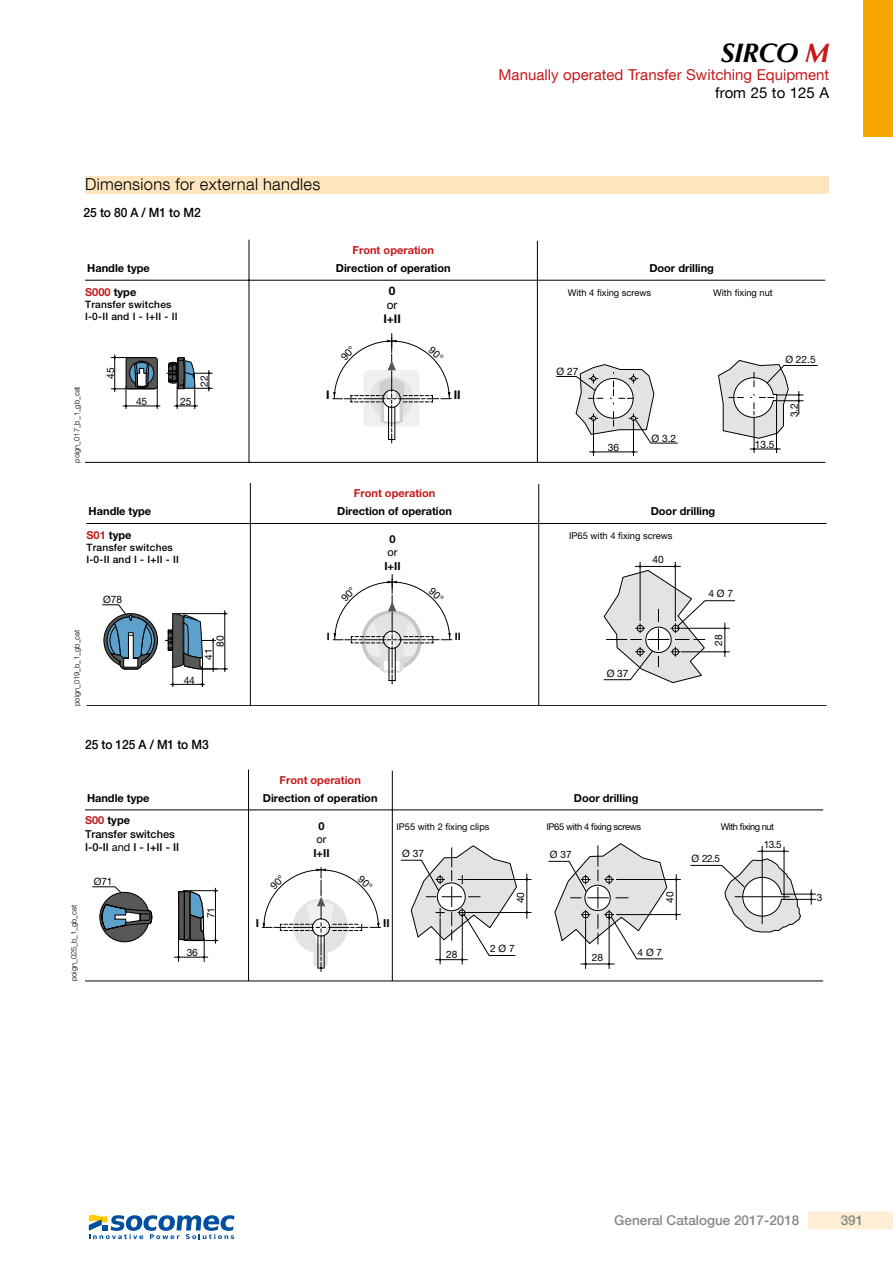
<style>
.page{position:relative;width:893px;height:1263px;background:#fff}
.page>*{position:absolute;margin:0;border:0;box-sizing:border-box;transform-origin:0 0}
.t1{font:italic 700 27px "Optima LT Std";letter-spacing:-.025em;color:#000}
.t2{font:300 16.5px "Helvetica Neue LT Com";letter-spacing:.02em;color:#000}
.t3{font:15px "Helvetica Neue LT Com";color:#c51a1b}
.t4{font:15px "Helvetica Neue LT Com";color:#000}
.t5{font:500 13.5px "Helvetica Neue LT Com";color:#878787}
.t6{font:500 12.75px "Helvetica Neue LT Com";letter-spacing:-.005em;color:#000;scale:.94 1}
.t7{font:700 11.85px "Helvetica Neue LT Com";color:#000}
.t8{font:11.85px "Helvetica Neue LT Com";color:#000}
.t9{font:700 10.95px "Helvetica Neue";color:#000}
.t10{font:700 10.95px "Helvetica Neue LT Com";color:#000}
.t11{font:500 10.95px/13.5px "Helvetica Neue LT Com";color:#000}
.t12{font:700 10.95px "Helvetica Neue";color:#c51a1b}
.t13{font:700 10.95px "Helvetica Neue LT Com";color:#c51a1b}
.t14{font:10.95px "Helvetica Neue LT Com";color:#000}
.t15{font:10.2px "Helvetica Neue LT Com";color:#000}
.t16{font:500 10.2px/12.1px "Helvetica Neue LT Com";letter-spacing:.02em;color:#000}
.t17{font:10.2px "Helvetica Neue";letter-spacing:-.015em;color:#000}
.t18{font:700 10.2px "Helvetica Neue LT Com";color:#000}
.t19{font:9.3px "Helvetica Neue LT Com";color:#000}
.t20{font:9.3px "Helvetica Neue LT Com";letter-spacing:-.04em;color:#000}
.t21{font:9.3px "Helvetica Neue LT Com";letter-spacing:-.05em;color:#000}
.t22{font:300 7.5px "Helvetica Neue LT Com";color:#000}
.s1{color:#c51a1b}
.s2{color:#000}
.s3{font-weight:700;color:#c51a1b}
.s4{font-weight:700}
.s5{font-weight:400}
</style>
<div class="page">
<div style="left:808px;top:1211px;width:85px;height:18px;background:#ffeed5"></div>
<div style="left:863px;top:0;width:30px;height:136px;background:#f7a600"></div>
<div style="left:85px;top:176px;width:744px;height:18px;background:#fee5be"></div>
<hr style="left:85px;top:280px;width:740px;height:1px;background:#000">
<hr style="left:85px;top:462px;width:740px;height:1px;background:#000">
<hr style="left:249px;top:240px;width:1px;height:222px;background:#000">
<hr style="left:537px;top:241px;width:1px;height:221px;background:#000">
<hr style="left:123px;top:406px;width:37px;height:1px;background:#000">
<hr style="left:114px;top:355px;width:1px;height:37px;background:#000">
<hr style="left:111px;top:357px;width:43px;height:1px;background:#000">
<hr style="left:111px;top:389px;width:43px;height:1px;background:#000">
<svg style="left:125px;top:357px;width:33px;height:53px"></svg>
<hr style="left:633px;top:421px;width:1px;height:35px;background:#000">
<hr style="left:593px;top:421px;width:1px;height:35px;background:#000">
<hr style="left:776px;top:399px;width:1px;height:54px;background:#000">
<hr style="left:754px;top:417px;width:1px;height:36px;background:#000">
<svg style="left:718px;top:360px;width:100px;height:90px"></svg>
<hr style="left:86px;top:523px;width:741px;height:1px;background:#000">
<hr style="left:86px;top:705px;width:741px;height:1px;background:#000">
<hr style="left:250px;top:483px;width:1px;height:223px;background:#000">
<hr style="left:538px;top:484px;width:1px;height:221px;background:#000">
<hr style="left:640px;top:562px;width:1px;height:59px;background:#000">
<hr style="left:675px;top:562px;width:1px;height:59px;background:#000">
<svg style="left:603px;top:565px;width:132px;height:118px"></svg>
<hr style="left:165px;top:640px;width:51px;height:1px;background:#000">
<svg style="left:168px;top:610px;width:59px;height:77px"></svg>
<svg style="left:102px;top:604px;width:51px;height:66px"></svg>
<hr style="left:758px;top:851px;width:30px;height:1px;background:#000">
<hr style="left:784px;top:847px;width:1px;height:47px;background:#000">
<hr style="left:762px;top:846px;width:1px;height:78px;background:#000">
<hr style="left:784px;top:899px;width:31px;height:1px;background:#000">
<svg style="left:810px;top:890px;width:2px;height:14px"></svg>
<hr style="left:784px;top:894px;width:31px;height:1px;background:#000">
<svg style="left:690px;top:858px;width:112px;height:75px"></svg>
<hr style="left:85px;top:981px;width:738px;height:1px;background:#000">
<hr style="left:85px;top:810px;width:738px;height:1px;background:#000">
<hr style="left:248px;top:769px;width:1px;height:211px;background:#000">
<hr style="left:392px;top:771px;width:1px;height:209px;background:#000">
<hr style="left:676px;top:875px;width:1px;height:45px;background:#000">
<hr style="left:616px;top:879px;width:64px;height:1px;background:#000">
<hr style="left:616px;top:914px;width:64px;height:1px;background:#000">
<hr style="left:609px;top:920px;width:1px;height:48px;background:#000">
<hr style="left:585px;top:920px;width:1px;height:48px;background:#000">
<svg style="left:401px;top:843px;width:267px;height:122px"></svg>
<svg style="left:92px;top:886px;width:61px;height:57px"></svg>
<hr style="left:174px;top:957px;width:34px;height:1px;background:#000">
<hr style="left:185px;top:940px;width:33px;height:1px;background:#000">
<hr style="left:183px;top:890px;width:35px;height:1px;background:#000">
<hr style="left:215px;top:888px;width:1px;height:55px;background:#000">
<svg style="left:177px;top:890px;width:28px;height:72px"></svg>
<svg style="left:89px;top:1215px;width:145px;height:24px"></svg>
<svg style="left:166px;top:333px;width:512px;height:120px"></svg>
<svg style="left:333px;top:574px;width:119px;height:110px"></svg>
<svg style="left:262px;top:867px;width:119px;height:104px"></svg>
<h2 class="t2" style="left:85px;top:174px;width:237px">Dimensions for external handles</h2>
<p class="t6" style="left:84px;top:205px;width:126px">25 to 80 A / M1 to M2</p>
<p class="t12" style="left:353px;top:243px;width:83px">Front operation</p>
<h1 class="t1" style="left:721px;top:37px;width:110px">SIRCO <span class="s1">M</span></h1>
<h3 class="t3" style="left:499px;top:66px;width:332px">Manually operated Transfer Switching Equipment</h3>
<h3 class="t4" style="left:715px;top:84px;width:115px">from 25 to 125 A</h3>
<p class="t9" style="left:87px;top:261px;width:64px">Handle type</p>
<p class="t9" style="left:336px;top:261px;width:116px">Direction of operation</p>
<p class="t9" style="left:649px;top:261px;width:66px">Door drilling</p>
<p class="t13" style="left:85px;top:285px;width:53px">S000 <span class="s2">type</span></p>
<p class="t16" style="left:85px;top:298px;width:94px">Transfer switches<br>I-0-II and I - I+II - II</p>
<p class="t7" style="left:389px;top:283px;width:8px">0</p>
<p class="t19" style="left:568px;top:287px;width:85px">With 4 fixing screws</p>
<p class="t19" style="left:713px;top:287px;width:61px">With fixing nut</p>
<p class="t8" style="left:387px;top:298px;width:12px">or</p>
<p class="t7" style="left:383px;top:312px;width:19px">I+II</p>
<p class="t22" style="left:72px;top:463px;width:78px;rotate:-90deg">poign_017_b_1_gb_cat</p>
<p class="t15" style="left:104px;top:379px;width:13px;rotate:-90deg">45</p>
<p class="t15" style="left:136px;top:395px;width:13px">45</p>
<p class="t15" style="left:180px;top:395px;width:13px">25</p>
<p class="t15" style="left:198px;top:386px;width:13px;rotate:-90deg">22</p>
<p class="t7" style="left:326px;top:387px;width:5px">I</p>
<p class="t7" style="left:454px;top:387px;width:9px">II</p>
<p class="t15" style="left:556px;top:365px;width:23px">Ø 27</p>
<p class="t15" style="left:608px;top:441px;width:13px">36</p>
<p class="t15" style="left:651px;top:432px;width:26px">Ø 3.2</p>
<p class="t12" style="left:354px;top:486px;width:83px">Front operation</p>
<p class="t9" style="left:89px;top:504px;width:64px">Handle type</p>
<p class="t9" style="left:337px;top:504px;width:116px">Direction of operation</p>
<p class="t9" style="left:651px;top:504px;width:66px">Door drilling</p>
<p class="t10" style="left:86px;top:528px;width:47px"><span class="s1">S01</span> type</p>
<p class="t16" style="left:86px;top:541px;width:94px">Transfer switches<br>I-0-II and I - I+II - II</p>
<p class="t22" style="left:72px;top:706px;width:78px;rotate:-90deg">poign_019_b_1_gb_cat</p>
<p class="t15" style="left:103px;top:593px;width:20px">Ø78</p>
<p class="t15" style="left:184px;top:674px;width:13px">44</p>
<p class="t15" style="left:214px;top:647px;width:13px;rotate:-90deg">80</p>
<p class="t15" style="left:202px;top:660px;width:13px;rotate:-90deg">41</p>
<p class="t10" style="left:389px;top:532px;width:8px">0</p>
<p class="t14" style="left:388px;top:546px;width:11px">or</p>
<p class="t10" style="left:384px;top:559px;width:18px">I+II</p>
<p class="t18" style="left:327px;top:630px;width:5px">I</p>
<p class="t18" style="left:455px;top:630px;width:8px">II</p>
<p class="t19" style="left:569px;top:530px;width:105px">IP65 with 4 fixing screws</p>
<p class="t15" style="left:652px;top:553px;width:13px">40</p>
<p class="t15" style="left:607px;top:667px;width:23px">Ø 37</p>
<p class="t15" style="left:708px;top:587px;width:26px">4 Ø 7</p>
<p class="t15" style="left:712px;top:646px;width:13px;rotate:-90deg">28</p>
<p class="t15" style="left:785px;top:353px;width:32px">Ø 22.5</p>
<p class="t15" style="left:755px;top:438px;width:21px">13.5</p>
<p class="t15" style="left:788px;top:417px;width:16px;rotate:-90deg">3.2</p>
<p class="t6" style="left:85px;top:737px;width:133px">25 to 125 A / M1 to M3</p>
<p class="t13" style="left:280px;top:773px;width:83px">Front operation</p>
<p class="t10" style="left:87px;top:791px;width:64px">Handle type</p>
<p class="t10" style="left:263px;top:791px;width:116px">Direction of operation</p>
<p class="t10" style="left:574px;top:791px;width:66px">Door drilling</p>
<p class="t11" style="left:85px;top:813px;width:96px"><span class="s3">S00</span> <span class="s4">type<br></span>Transfer switches<br>I-0-II <span class="s5">and</span> I - I+II - II</p>
<p class="t10" style="left:318px;top:819px;width:8px">0</p>
<p class="t14" style="left:316px;top:833px;width:11px">or</p>
<p class="t10" style="left:313px;top:846px;width:18px">I+II</p>
<p class="t22" style="left:69px;top:981px;width:78px;rotate:-90deg">poign_025_b_1_gb_cat</p>
<p class="t17" style="left:94px;top:875px;width:20px">Ø71</p>
<p class="t17" style="left:205px;top:918px;width:13px;rotate:-90deg">71</p>
<p class="t17" style="left:187px;top:946px;width:13px">36</p>
<p class="t10" style="left:256px;top:916px;width:5px">I</p>
<p class="t10" style="left:383px;top:916px;width:8px">II</p>
<p class="t19" style="left:396px;top:821px;width:94px">IP55 with 2 fixing clips</p>
<p class="t20" style="left:547px;top:821px;width:96px">IP65 with 4 fixing screws</p>
<p class="t21" style="left:721px;top:821px;width:55px">With fixing nut</p>
<p class="t15" style="left:402px;top:847px;width:23px">Ø 37</p>
<p class="t15" style="left:446px;top:948px;width:13px">28</p>
<p class="t15" style="left:514px;top:903px;width:13px;rotate:-90deg">40</p>
<p class="t15" style="left:490px;top:942px;width:26px">2 Ø 7</p>
<p class="t15" style="left:550px;top:848px;width:23px">Ø 37</p>
<p class="t15" style="left:592px;top:951px;width:13px">28</p>
<p class="t15" style="left:664px;top:903px;width:13px;rotate:-90deg">40</p>
<p class="t15" style="left:692px;top:852px;width:30px">Ø 22.5</p>
<p class="t15" style="left:638px;top:946px;width:26px">4 Ø 7</p>
<p class="t15" style="left:764px;top:838px;width:19px">13.5</p>
<p class="t15" style="left:817px;top:891px;width:7px">3</p>
<p class="t5" style="left:614px;top:1212px;width:187px">General Catalogue 2017-2018</p>
<p class="t5" style="left:841px;top:1212px;width:24px">391</p>
</div>
